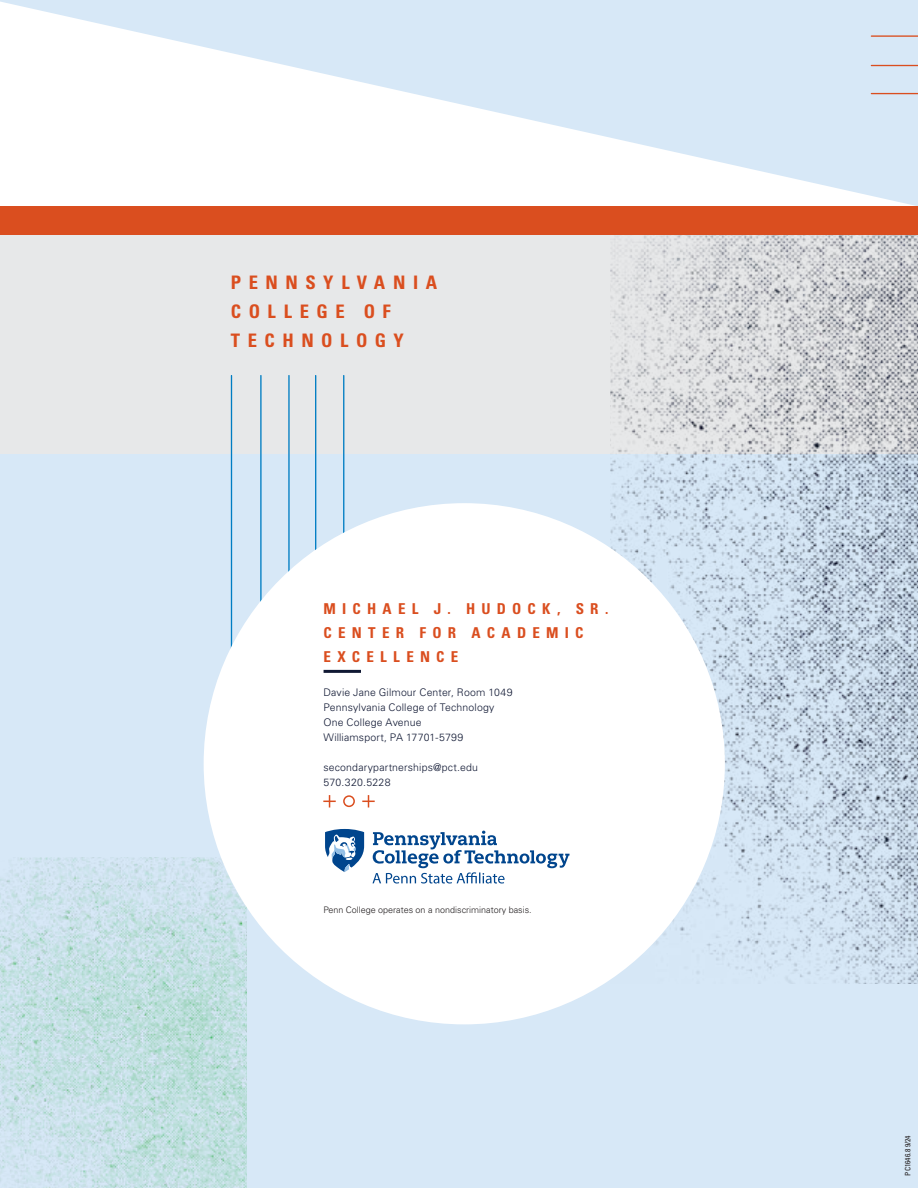
<style>
.page{position:relative;width:918px;height:1188px;background:#d7e8f7}
.page>*{position:absolute;margin:0;border:0;box-sizing:border-box;transform-origin:0 0}
.t1{font:700 condensed 18.6px/28.8px "Univers LT Pro";letter-spacing:.405em;color:#da4e1f}
.t2{font:700 condensed 15px/24px "Univers LT Pro";letter-spacing:.415em;color:#da4e1f}
.body_copy{font:300 10.5px "Univers LT Pro 45";letter-spacing:.015em;color:#101833}
.t3{font:300 9px "Univers LT Pro 45";color:#231f20}
.t4{font:condensed 7.5px "Univers LT Pro";color:#231f20}
</style>
<div class="page">
<div style="left:0;top:217px;width:918px;height:237px;background:#e7e8e9"></div>
<svg style="left:0;top:2px;width:918px;height:204px"></svg>
<hr style="left:288px;top:376px;width:2px;height:351px;background:#007dc3">
<hr style="left:260px;top:376px;width:2px;height:351px;background:#007dc3">
<hr style="left:231px;top:376px;width:1px;height:351px;background:#007dc3">
<hr style="left:343px;top:376px;width:1px;height:351px;background:#007dc3">
<hr style="left:315px;top:376px;width:1px;height:351px;background:#007dc3">
<img style="left:610px;top:235px;width:308px;height:749px">
<img style="left:0;top:858px;width:246px;height:330px">
<div style="left:0;top:206px;width:918px;height:29px;background:#da4e1f"></div>
<div style="left:204px;top:503px;width:521px;height:521px;background:#fff;border-radius:50%"></div>
<hr style="left:324px;top:670px;width:37px;height:3px;background:#101833">
<svg style="left:323px;top:795px;width:13px;height:13px"></svg>
<svg style="left:362px;top:795px;width:13px;height:13px"></svg>
<div style="left:343px;top:795px;width:12px;height:12px;border:2px solid #da4e1f;border-radius:50%"></div>
<svg style="left:325px;top:829px;width:40px;height:43px"></svg>
<svg style="left:372px;top:831px;width:198px;height:53px"></svg>
<p class="t1" style="left:231px;top:268px;width:208px">PENNSYLVANIA<br>COLLEGE OF</p>
<p class="t1" style="left:231px;top:326px;width:175px">TECHNOLOGY</p>
<p class="t2" style="left:323px;top:596px;width:286px">MICHAEL J. HUDOCK, SR.<br>CENTER FOR ACADEMIC<br>EXCELLENCE</p>
<p class="body_copy" style="left:323px;top:685px;width:191px">Davie Jane Gilmour Center, Room 1049</p>
<p class="body_copy" style="left:323px;top:700px;width:173px">Pennsylvania College of Technology</p>
<p class="body_copy" style="left:323px;top:715px;width:100px">One College Avenue</p>
<p class="body_copy" style="left:323px;top:730px;width:141px">Williamsport, PA 17701-5799</p>
<p class="body_copy" style="left:323px;top:760px;width:156px">secondarypartnerships@pct.edu</p>
<p class="body_copy" style="left:323px;top:775px;width:69px">570.320.5228</p>
<p class="t3" style="left:323px;top:903px;width:210px">Penn College operates on a nondiscriminatory basis.</p>
<p class="t4" style="left:903px;top:1176px;width:42px;rotate:-90deg">PC1646.8 9/24</p>
</div>
